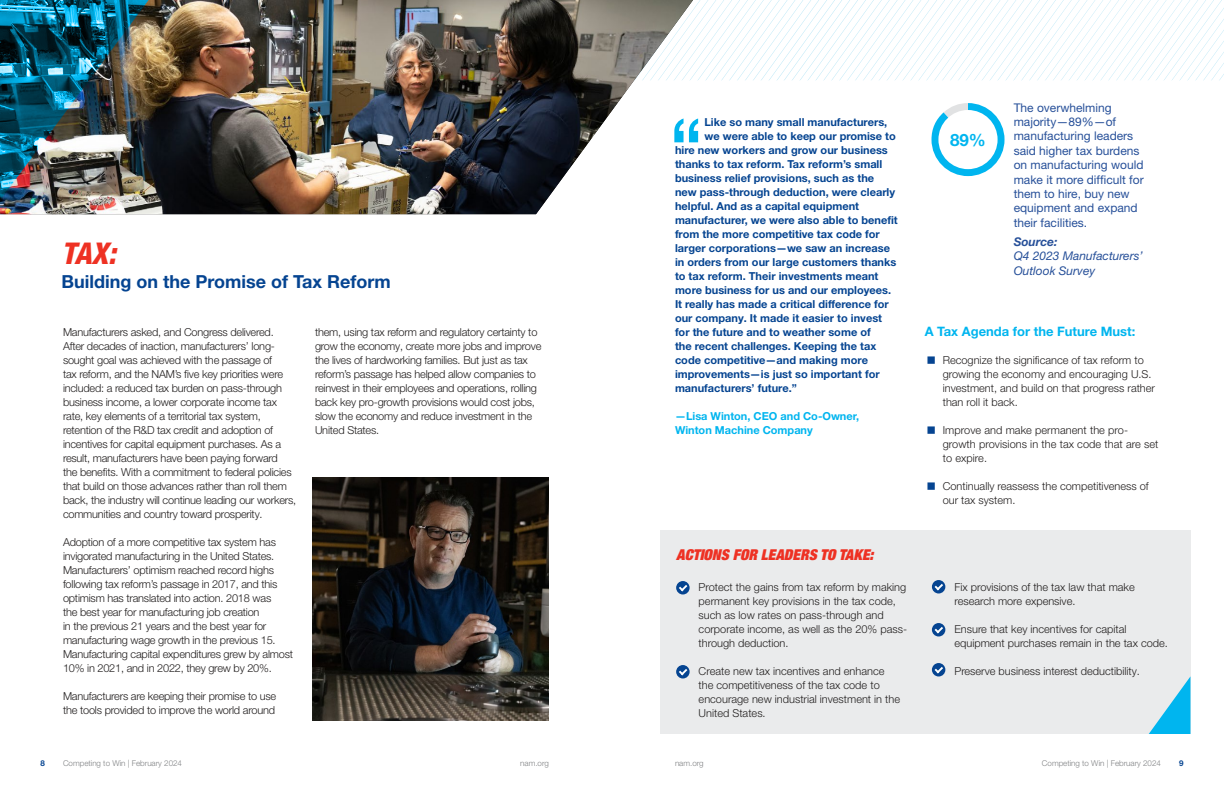
<style>
.page{position:relative;width:1224px;height:792px;background:#fff}
.page>*{position:absolute;margin:0;border:0;box-sizing:border-box;transform-origin:0 0}
.t1{font:italic 800 condensed 30px "Helvetica Neue LT Pro";color:#ee3123}
.t2{font:700 18px "Helvetica Neue LT Pro";color:#054491}
.t3{font:700 17px "Helvetica Neue LT Pro";color:#00b5ef}
.t4{font:italic 900 condensed 15px "Helvetica Neue LT Pro";color:#ee3123}
.t5{font:700 13px "Helvetica Neue LT Pro";color:#00b5ef}
.t6{font:12px/14.4px "Helvetica Neue LT Pro";color:#275099}
.t7{font:italic 12px/14.4px "Helvetica Neue LT Pro";color:#275099}
.t8{font:italic 700 12px "Helvetica Neue LT Pro";color:#275099}
.t9{font:300 11px/14px "Helvetica Neue LT Pro";letter-spacing:-.02em;color:#221f1f}
.t10{font:700 11px "Helvetica Neue LT Pro";color:#054491}
.t11{font:300 11px/14px "Helvetica Neue LT Pro";color:#221f1f}
.t12{font:300 11px/14px "Helvetica Neue LT Pro";letter-spacing:.005em;color:#221f1f}
.t13{font:700 11px/14px "Helvetica Neue LT Pro";color:#00b5ef}
.t14{font:300 8px "Helvetica Neue LT Pro";color:#808284}
.t15{font:700 8px "Helvetica Neue LT Pro";color:#054491}
</style>
<div class="page">
<svg style="left:932px;top:103px;width:73px;height:73px"></svg>
<div style="left:938px;top:110px;width:60px;height:59px;background:#fff;border-radius:50%"></div>
<svg style="left:747px;top:0;width:477px;height:81px"></svg>
<div style="left:660px;top:531px;width:530px;height:203px;background:#eaebec"></div>
<div style="left:676px;top:581px;width:14px;height:13px;background:#054491;border-radius:50%"></div>
<svg style="left:679px;top:585px;width:8px;height:6px"></svg>
<div style="left:676px;top:665px;width:14px;height:13px;background:#054491;border-radius:50%"></div>
<svg style="left:679px;top:669px;width:8px;height:6px"></svg>
<div style="left:932px;top:580px;width:13px;height:13px;background:#054491;border-radius:50%"></div>
<svg style="left:935px;top:584px;width:8px;height:6px"></svg>
<div style="left:932px;top:623px;width:13px;height:13px;background:#054491;border-radius:50%"></div>
<svg style="left:935px;top:627px;width:8px;height:6px"></svg>
<div style="left:932px;top:663px;width:13px;height:13px;background:#054491;border-radius:50%"></div>
<svg style="left:935px;top:667px;width:8px;height:6px"></svg>
<svg style="left:693px;top:119px;width:5px;height:23px"></svg>
<img style="left:313px;top:477px;width:236px;height:243px">
<img style="left:156px;top:0;width:537px;height:214px">
<img style="left:0;top:0;width:156px;height:215px">
<svg style="left:1149px;top:677px;width:41px;height:57px"></svg>
<h1 class="t1" style="left:62px;top:236px;width:56px">TAX:</h1>
<h2 class="t2" style="left:62px;top:275px;width:331px">Building on the Promise of Tax Reform</h2>
<p class="t9" style="left:63px;top:326px;width:235px">Manufacturers asked, and Congress delivered.<br>After decades of inaction, manufacturers’ long&shy;sought goal was achieved with the passage of<br>tax reform, and the NAM’s five key priorities were included: a reduced tax burden on pass-through business income, a lower corporate income tax rate, key elements of a territorial tax system, retention of the R&amp;D tax credit and adoption of incentives for capital equipment purchases. As a result, manufacturers have been paying forward<br>the benefits. With a commitment to federal policies that build on those advances rather than roll them back, the industry will continue leading our workers, communities and country toward prosperity.</p>
<p class="t9" style="left:63px;top:536px;width:232px">Adoption of a more competitive tax system has invigorated manufacturing in the United States.<br>Manufacturers’ optimism reached record highs following tax reform’s passage in 2017, and this optimism has translated into action. 2018 was<br>the best year for manufacturing job creation<br>in the previous 21 years and the best year for manufacturing wage growth in the previous 15.<br>Manufacturing capital expenditures grew by almost 10% in 2021, and in 2022, they grew by 20%.</p>
<p class="t9" style="left:63px;top:690px;width:215px">Manufacturers are keeping their promise to use the tools provided to improve the world around</p>
<p class="t9" style="left:315px;top:326px;width:228px">them, using tax reform and regulatory certainty to grow the economy, create more jobs and improve the lives of hardworking families. But just as tax reform’s passage has helped allow companies to reinvest in their employees and operations, rolling back key pro-growth provisions would cost jobs, slow the economy and reduce investment in the United States.</p>
<p class="t10" style="left:704px;top:118px;width:184px">Like so many small manufacturers,</p>
<p class="t10" style="left:704px;top:132px;width:193px">we were able to keep our promise to</p>
<p class="t10" style="left:675px;top:146px;width:214px">hire new workers and grow our business</p>
<p class="t10" style="left:675px;top:160px;width:209px">thanks to tax reform. Tax reform’s small</p>
<p class="t10" style="left:675px;top:174px;width:201px">business relief provisions, such as the</p>
<p class="t10" style="left:675px;top:188px;width:222px">new pass-through deduction, were clearly</p>
<p class="t10" style="left:675px;top:202px;width:186px">helpful. And as a capital equipment</p>
<p class="t10" style="left:675px;top:216px;width:224px">manufacturer, we were also able to benefit</p>
<p class="t10" style="left:675px;top:230px;width:206px">from the more competitive tax code for</p>
<p class="t10" style="left:675px;top:244px;width:217px">larger corporations—we saw an increase</p>
<p class="t10" style="left:675px;top:258px;width:223px">in orders from our large customers thanks</p>
<p class="t10" style="left:675px;top:272px;width:205px">to tax reform. Their investments meant</p>
<p class="t10" style="left:675px;top:286px;width:218px">more business for us and our employees.</p>
<p class="t10" style="left:675px;top:300px;width:215px">It really has made a critical difference for</p>
<p class="t10" style="left:675px;top:314px;width:209px">our company. It made it easier to invest</p>
<p class="t10" style="left:675px;top:328px;width:197px">for the future and to weather some of</p>
<p class="t10" style="left:675px;top:342px;width:203px">the recent challenges. Keeping the tax</p>
<p class="t10" style="left:675px;top:356px;width:195px">code competitive—and making more</p>
<p class="t10" style="left:675px;top:370px;width:206px">improvements—is just so important for</p>
<p class="t10" style="left:675px;top:384px;width:123px">manufacturers’ future.”</p>
<p class="t13" style="left:675px;top:410px;width:186px">—Lisa Winton, CEO and Co-Owner,<br>Winton Machine Company</p>
<h3 class="t4" style="left:676px;top:546px;width:199px">ACTIONS FOR LEADERS TO TAKE:</h3>
<p class="t11" style="left:699px;top:580px;width:210px">Protect the gains from tax reform by making permanent key provisions in the tax code, such as low rates on pass-through and corporate income, as well as the 20% pass&shy;through deduction.</p>
<p class="t11" style="left:699px;top:664px;width:203px">Create new tax incentives and enhance the competitiveness of the tax code to encourage new industrial investment in the United States.</p>
<h3 class="t3" style="left:950px;top:133px;width:37px">89%</h3>
<p class="t6" style="left:1014px;top:101px;width:132px">The overwhelming majority—89%—of manufacturing leaders said higher tax burdens on manufacturing would make it more difficult for them to hire, buy new equipment and expand their facilities.</p>
<p class="t8" style="left:1014px;top:235px;width:45px">Source:</p>
<p class="t7" style="left:1014px;top:250px;width:131px">Q4 2023 Manufacturers’<br>Outlook Survey</p>
<p class="t5" style="left:925px;top:326px;width:212px">A Tax Agenda for the Future Must:</p>
<p class="t11" style="left:943px;top:354px;width:214px">Recognize the significance of tax reform to growing the economy and encouraging U.S. investment, and build on that progress rather than roll it back.</p>
<p class="t12" style="left:943px;top:424px;width:217px">Improve and make permanent the pro&shy;growth provisions in the tax code that are set to expire.</p>
<p class="t11" style="left:943px;top:480px;width:207px">Continually reassess the competitiveness of our tax system.</p>
<p class="t11" style="left:954px;top:580px;width:182px">Fix provisions of the tax law that make research more expensive.</p>
<p class="t11" style="left:954px;top:622px;width:215px">Ensure that key incentives for capital equipment purchases remain in the tax code.</p>
<p class="t11" style="left:954px;top:664px;width:187px">Preserve business interest deductibility.</p>
<p class="t15" style="left:41px;top:760px;width:6px">8</p>
<p class="t14" style="left:63px;top:759px;width:121px">Competing to Win | February 2024</p>
<p class="t14" style="left:520px;top:759px;width:30px">nam.org</p>
<p class="t14" style="left:675px;top:759px;width:30px">nam.org</p>
<p class="t14" style="left:1042px;top:759px;width:121px">Competing to Win | February 2024</p>
<p class="t15" style="left:1179px;top:760px;width:6px">9</p>
</div>
